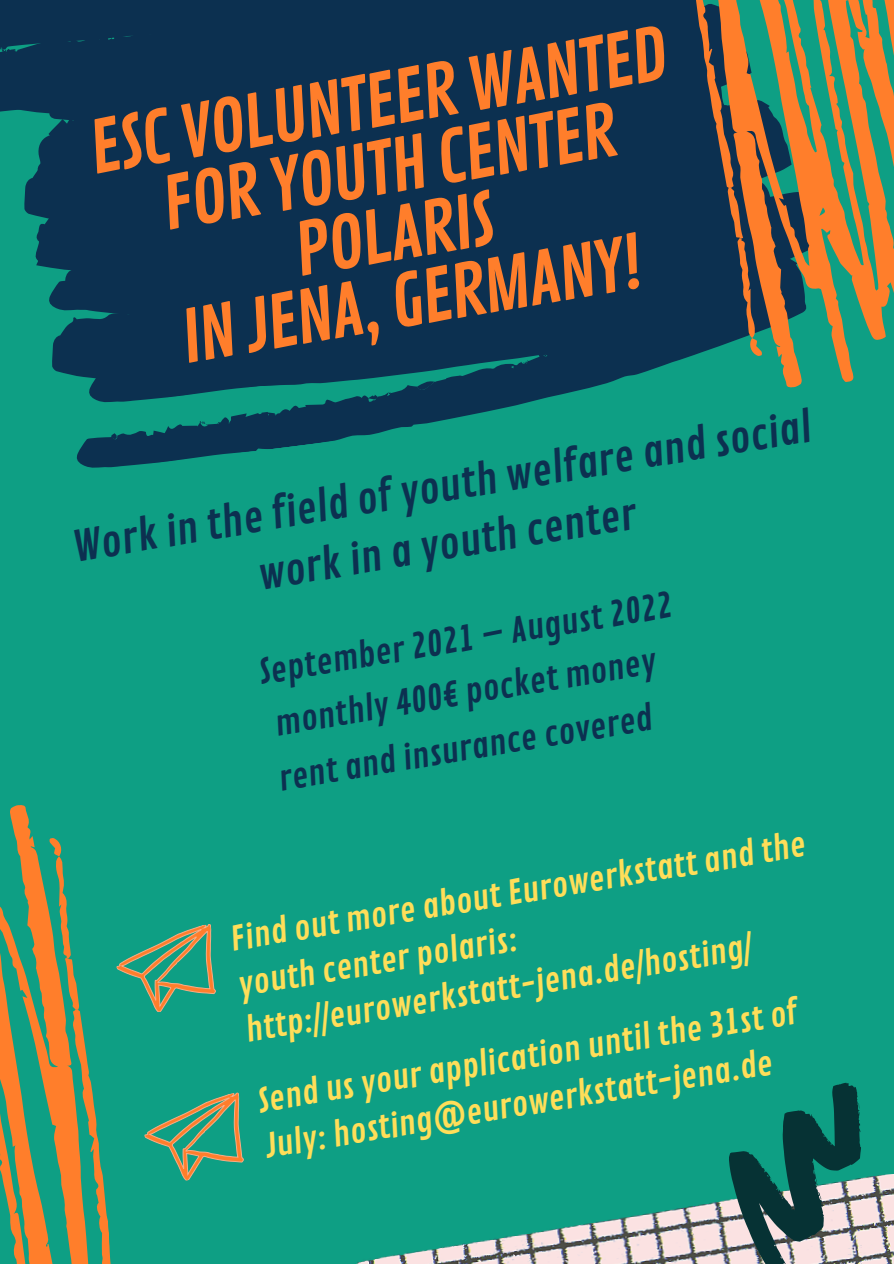
<style>
.page{position:relative;width:894px;height:1264px;background:#fff}
.page>*{position:absolute;margin:0;border:0;box-sizing:border-box;transform-origin:0 0}
.t1{font:71.25px/67.2px "Contrail One";color:#ff7e2b;text-align:center}
.t2{font:41.7px/57.6px "Contrail One";color:#0c3050;text-align:center}
.t3{font:33.75px "Contrail One";color:#0c3050}
.t4{font:33px/47.2px "Contrail One";color:#ffde59}
</style>
<div class="page">
<div style="left:0;top:0;width:893px;height:1263px;background:#0e9f84"></div>
<svg style="left:76px;top:424px;width:343px;height:44px;fill:#0c3251"></svg>
<svg style="left:111px;top:433px;width:6px;height:7px"></svg>
<svg style="left:200px;top:424px;width:7px;height:2px"></svg>
<svg style="left:0;top:0;width:657px;height:424px;background:#0c3c55"></svg>
<svg style="left:429px;top:314px;width:18px;height:12px"></svg>
<svg style="left:123px;top:367px;width:6px;height:7px"></svg>
<svg style="left:280px;top:346px;width:9px;height:6px"></svg>
<svg style="left:380px;top:326px;width:23px;height:9px"></svg>
<svg style="left:556px;top:289px;width:4px;height:3px"></svg>
<svg style="left:648px;top:219px;width:7px;height:5px"></svg>
<svg style="left:535px;top:294px;width:5px;height:5px"></svg>
<svg style="left:593px;top:130px;width:9px;height:6px"></svg>
<svg style="left:637px;top:11px;width:19px;height:18px"></svg>
<svg style="left:212px;top:355px;width:8px;height:5px"></svg>
<img style="left:357px;top:1174px;width:536px;height:89px">
<svg style="left:657px;top:0;width:236px;height:388px"></svg>
<svg style="left:727px;top:187px;width:35px;height:170px;background:#615548"></svg>
<svg style="left:0;top:805px;width:111px;height:458px"></svg>
<svg style="left:49px;top:837px;width:30px;height:173px"></svg>
<svg style="left:716px;top:1082px;width:151px;height:181px"></svg>
<svg style="left:116px;top:924px;width:100px;height:88px"></svg>
<svg style="left:144px;top:1092px;width:100px;height:89px"></svg>
<p class="t1" style="left:84px;top:116px;width:587px;rotate:-9deg">ESC VOLUNTEER WANTED<br>FOR YOUTH CENTER<br>POLARIS</p>
<p class="t1" style="left:176px;top:306px;width:467px;rotate:-9deg">IN JENA, GERMANY!</p>
<p class="t2" style="left:69px;top:518px;width:748px;rotate:-9deg">Work in the field of youth welfare and social work in a youth center</p>
<p class="t3" style="left:256px;top:651px;width:420px;rotate:-9deg">September 2021 – August 2022</p>
<p class="t3" style="left:272px;top:703px;width:387px;rotate:-9deg">monthly 400€ pocket money</p>
<p class="t3" style="left:275px;top:758px;width:380px;rotate:-9deg">rent and insurance covered</p>
<p class="t4" style="left:227px;top:915px;width:584px;rotate:-9deg">Find out more about Eurowerkstatt and the youth center polaris:</p>
<p class="t4" style="left:242px;top:1006px;width:514px;rotate:-9deg">http:/ eurowerkstatt-jena.de/hosting/</p>
<p class="t4" style="left:254px;top:1077px;width:548px;line-height:46.2px;rotate:-9deg">Send us your application until the 31st of<br>July: hosting@eurowerkstatt-jena.de</p>
</div>
